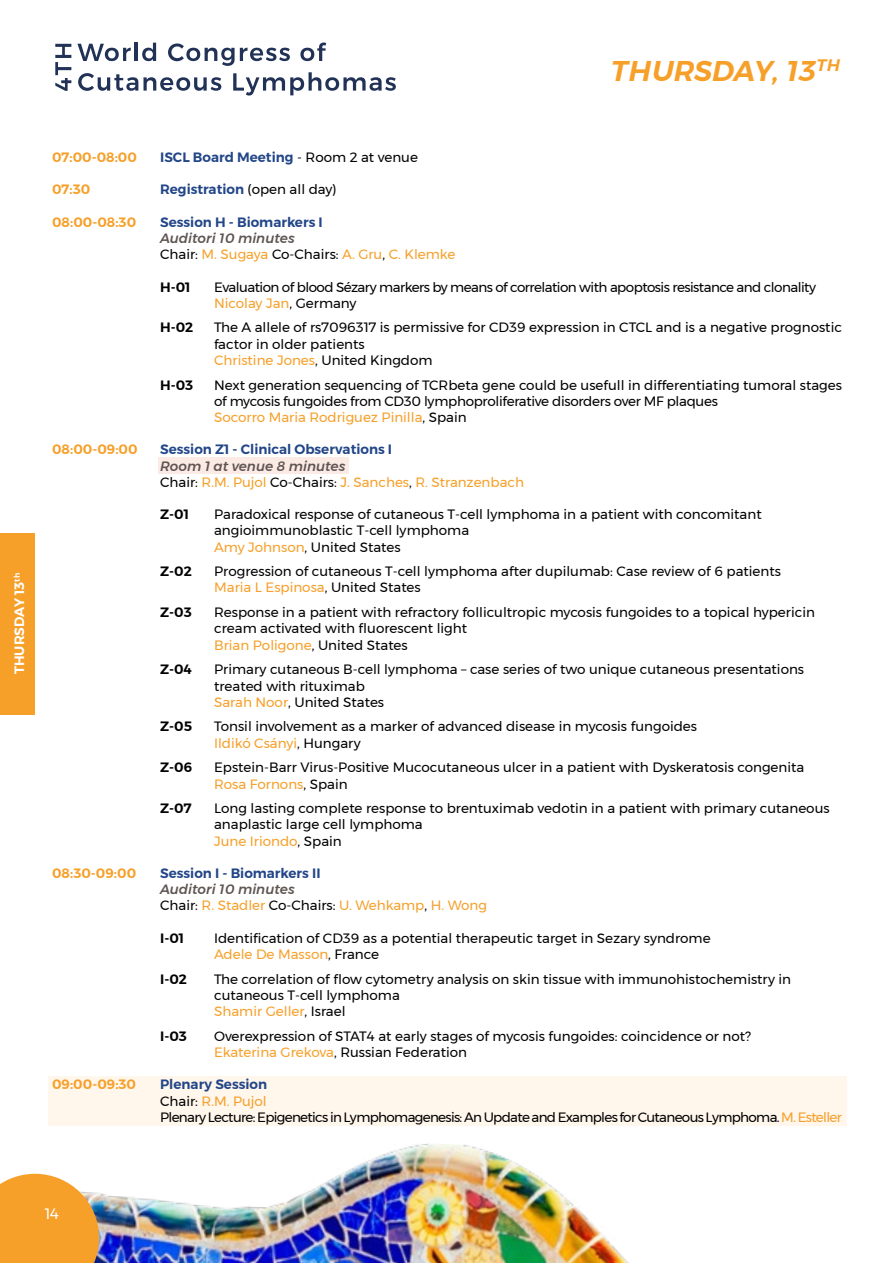
<style>
.page{position:relative;width:893px;height:1263px;background:#fff}
.page>*{position:absolute;margin:0;border:0;box-sizing:border-box;transform-origin:0 0}
.t1{font:italic 600 28.5px "Montserrat";color:#f6a02a}
.t2{font:15px "Montserrat";color:#fff}
.t3{font:13.5px/16.2px "Montserrat";color:#000}
.t4{font:13.5px/16.2px "Montserrat";color:#f6a02a}
.t5{font:600 13.5px "Montserrat";color:#224688}
.t6{font:13.5px/16.2px "Montserrat";letter-spacing:-.05em;color:#000}
.t7{font:13.5px/16.2px "Montserrat";letter-spacing:-.04em;color:#000}
.t8{font:600 13.5px "Montserrat";color:#f6a02a}
.t9{font:600 13.5px "Montserrat";color:#000}
.t10{font:600 13.5px "Montserrat";color:#fff}
.s1{font-weight:400;color:#000}
.s2{font-weight:500;font-style:italic;color:#5f5553}
.s3{color:#000}
.s4{color:#f6a02a}
.s5{font-weight:600;color:#224688}
</style>
<div class="page">
<svg style="left:77px;top:44px;width:54px;height:17px"></svg>
<hr style="left:135px;top:43px;width:3px;height:18px;background:#213256">
<svg style="left:142px;top:43px;width:14px;height:18px"></svg>
<svg style="left:168px;top:43px;width:122px;height:23px"></svg>
<svg style="left:300px;top:43px;width:26px;height:18px"></svg>
<svg style="left:78px;top:73px;width:143px;height:18px"></svg>
<svg style="left:233px;top:72px;width:163px;height:24px"></svg>
<svg style="left:55px;top:44px;width:16px;height:47px"></svg>
<img style="left:99px;top:1143px;width:530px;height:120px">
<svg style="left:0;top:1174px;width:99px;height:89px;background:#f2a740"></svg>
<div style="left:158px;top:457px;width:191px;height:17px;background:#fbebe4"></div>
<div style="left:48px;top:1076px;width:798px;height:17px;background:#fff6ec"></div>
<div style="left:48px;top:1092px;width:798px;height:17px;background:#fff6ec"></div>
<div style="left:48px;top:1109px;width:798px;height:16px;background:#fff6ec"></div>
<div style="left:0;top:534px;width:35px;height:181px;background:#f6a02a"></div>
<p class="t10" style="left:9px;top:674px;width:103px;rotate:-90deg">THURSDAY 13<sup>th</sup></p>
<h1 class="t1" style="left:611px;top:48px;width:231px">THURSDAY, 13<sup>TH</sup></h1>
<p class="t8" style="left:52px;top:146px;width:86px">07:00-08:00</p>
<p class="t5" style="left:160px;top:146px;width:259px">ISCL Board Meeting <span class="s1">- Room 2 at venue</span></p>
<p class="t8" style="left:52px;top:179px;width:40px">07:30</p>
<p class="t5" style="left:160px;top:179px;width:178px">Registration <span class="s1">(open all day)</span></p>
<p class="t8" style="left:52px;top:211px;width:86px">08:00-08:30</p>
<p class="t5" style="left:160px;top:211px;width:164px">Session H - Biomarkers I</p>
<p class="t4" style="left:160px;top:230px;width:297px"><span class="s2">Auditori 10 minutes<br></span><span class="s3">Chair:</span> M. Sugaya <span class="s3">Co-Chairs:</span> A. Gru<span class="s3">,</span> C. Klemke</p>
<p class="t9" style="left:160px;top:276px;width:32px">H-01</p>
<p class="t7" style="left:214px;top:278px;width:603px">Evaluation of blood Sézary markers by means of correlation with apoptosis resistance and clonality<br><span class="s4">Nicolay Jan</span>, Germany</p>
<p class="t9" style="left:160px;top:317px;width:35px">H-02</p>
<p class="t3" style="left:214px;top:319px;width:629px">The A allele of rs7096317 is permissive for CD39 expression in CTCL and is a negative prognostic factor in older patients<br><span class="s4">Christine Jones</span>, United Kingdom</p>
<p class="t9" style="left:160px;top:374px;width:35px">H-03</p>
<p class="t3" style="left:214px;top:376px;width:629px">Next generation sequencing of TCRbeta gene could be usefull in differentiating tumoral stages of mycosis fungoides from CD30 lymphoproliferative disorders over MF plaques<br><span class="s4">Socorro Maria Rodriguez Pinilla</span>, Spain</p>
<p class="t8" style="left:52px;top:439px;width:87px">08:00-09:00</p>
<p class="t5" style="left:160px;top:439px;width:234px">Session Z1 - Clinical Observations I</p>
<p class="t4" style="left:160px;top:457px;width:365px"><span class="s2">Room 1 at venue 8 minutes<br></span><span class="s3">Chair:</span> R.M. Pujol <span class="s3">Co-Chairs:</span> J. Sanches<span class="s3">,</span> R. Stranzenbach</p>
<p class="t9" style="left:160px;top:504px;width:30px">Z-01</p>
<p class="t3" style="left:214px;top:506px;width:549px">Paradoxical response of cutaneous T-cell lymphoma in a patient with concomitant angioimmunoblastic T-cell lymphoma<br><span class="s4">Amy Johnson</span>, United States</p>
<p class="t9" style="left:160px;top:561px;width:33px">Z-02</p>
<p class="t3" style="left:214px;top:563px;width:568px">Progression of cutaneous T-cell lymphoma after dupilumab: Case review of 6 patients<br><span class="s4">Maria L Espinosa</span>, United States</p>
<p class="t9" style="left:160px;top:602px;width:33px">Z-03</p>
<p class="t3" style="left:214px;top:604px;width:602px">Response in a patient with refractory follicultropic mycosis fungoides to a topical hypericin cream activated with fluorescent light<br><span class="s4">Brian Poligone</span>, United States</p>
<p class="t9" style="left:160px;top:659px;width:33px">Z-04</p>
<p class="t3" style="left:214px;top:661px;width:591px">Primary cutaneous B-cell lymphoma – case series of two unique cutaneous presentations treated with rituximab<br><span class="s4">Sarah Noor</span>, United States</p>
<p class="t9" style="left:160px;top:716px;width:34px">Z-05</p>
<p class="t3" style="left:214px;top:718px;width:484px">Tonsil involvement as a marker of advanced disease in mycosis fungoides<br><span class="s4">Ildikó Csányi</span>, Hungary</p>
<p class="t9" style="left:160px;top:757px;width:34px">Z-06</p>
<p class="t3" style="left:214px;top:759px;width:592px">Epstein-Barr Virus-Positive Mucocutaneous ulcer in a patient with Dyskeratosis congenita<br><span class="s4">Rosa Fornons</span>, Spain</p>
<p class="t9" style="left:160px;top:798px;width:33px">Z-07</p>
<p class="t3" style="left:214px;top:800px;width:617px">Long lasting complete response to brentuximab vedotin in a patient with primary cutaneous anaplastic large cell lymphoma<br><span class="s4">June Iriondo</span>, Spain</p>
<p class="t8" style="left:52px;top:862px;width:86px">08:30-09:00</p>
<p class="t5" style="left:160px;top:862px;width:162px">Session I - Biomarkers II</p>
<p class="t4" style="left:160px;top:881px;width:328px"><span class="s2">Auditori 10 minutes<br></span><span class="s3">Chair:</span> R. Stadler <span class="s3">Co-Chairs:</span> U. Wehkamp<span class="s3">,</span> H. Wong</p>
<p class="t9" style="left:160px;top:927px;width:26px">I-01</p>
<p class="t3" style="left:214px;top:930px;width:498px">Identification of CD39 as a potential therapeutic target in Sezary syndrome<br><span class="s4">Adele De Masson</span>, France</p>
<p class="t9" style="left:160px;top:968px;width:28px">I-02</p>
<p class="t3" style="left:214px;top:971px;width:579px">The correlation of flow cytometry analysis on skin tissue with immunohistochemistry in cutaneous T-cell lymphoma<br><span class="s4">Shamir Geller</span>, Israel</p>
<p class="t9" style="left:160px;top:1025px;width:28px">I-03</p>
<p class="t3" style="left:214px;top:1028px;width:538px">Overexpression of STAT4 at early stages of mycosis fungoides: coincidence or not?<br><span class="s4">Ekaterina Grekova</span>, Russian Federation</p>
<p class="t8" style="left:52px;top:1074px;width:86px">09:00-09:30</p>
<p class="t6" style="left:160px;top:1076px;width:683px"><span class="s5">Plenary Session<br></span>Chair: <span class="s4">R.M. Pujol<br></span>Plenary Lecture: Epigenetics in Lymphomagenesis: An Update and Examples for Cutaneous Lymphoma. <span class="s4">M. Esteller</span></p>
<p class="t2" style="left:45px;top:1202px;width:16px">14</p>
</div>
